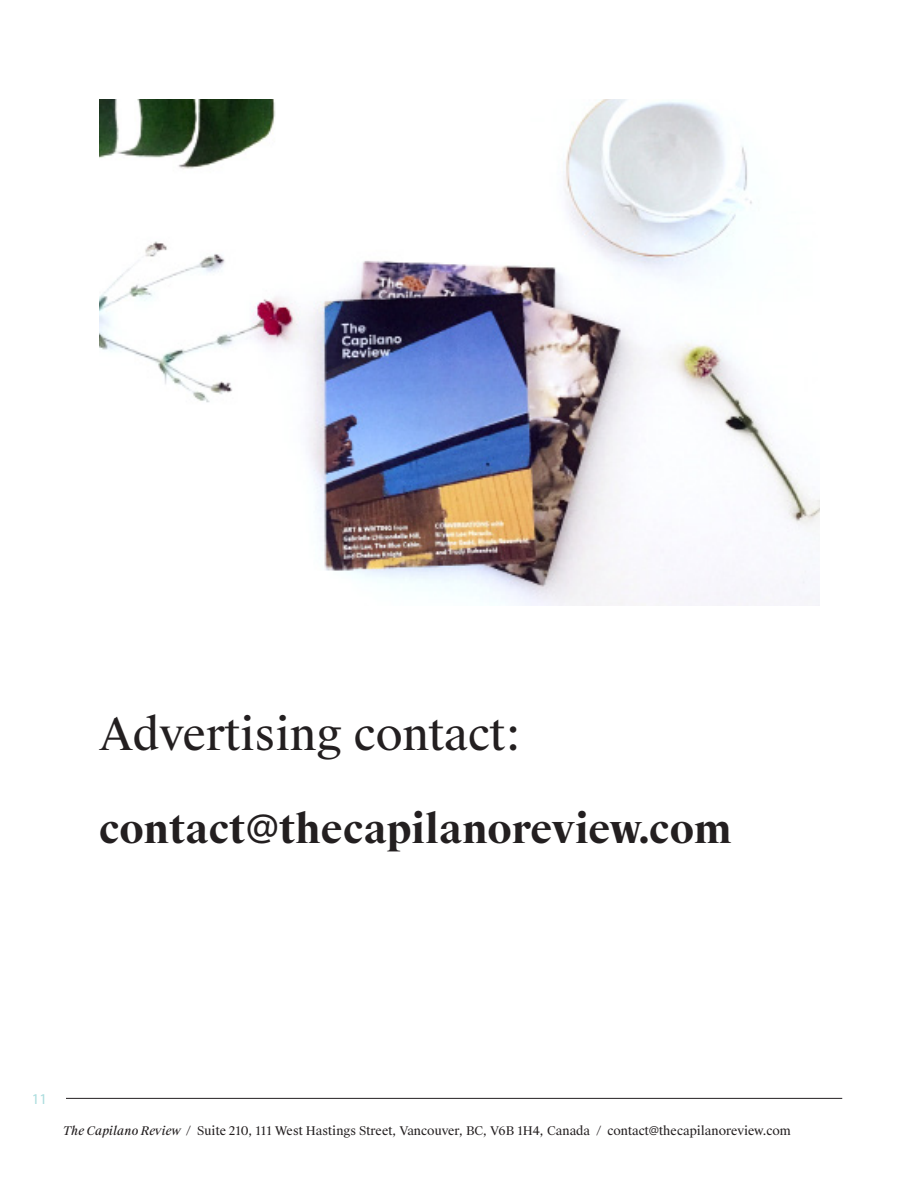
<style>
.page{position:relative;width:918px;height:1188px;background:#fff}
.page>*{position:absolute;margin:0;border:0;box-sizing:border-box;transform-origin:0 0}
.Small_Heading{font:43.5px "Suisse Works";color:#231f20}
.Small_Heading-2{font:700 39px "Suisse Works";color:#231f20}
.t1{font:15px "Myriad Pro";color:#a9dcdd}
.t2{font:12px "Suisse Works";color:#231f20}
.s1{font-style:italic}
</style>
<div class="page">
<hr style="left:66px;top:1098px;width:776px;height:1px;background:#231f20">
<img style="left:99px;top:99px;width:720px;height:506px">
<p class="Small_Heading" style="left:99px;top:708px;width:423px">Advertising contact:</p>
<p class="Small_Heading-2" style="left:99px;top:805px;width:634px">contact@thecapilanoreview.com</p>
<p class="t1" style="left:32px;top:1090px;width:17px">11</p>
<p class="t2" style="left:63px;top:1123px;width:729px"><span class="s1">The Capilano Review</span> / Suite 210, 111 West Hastings Street, Vancouver, BC, V6B 1H4, Canada / contact@thecapilanoreview.com</p>
</div>
